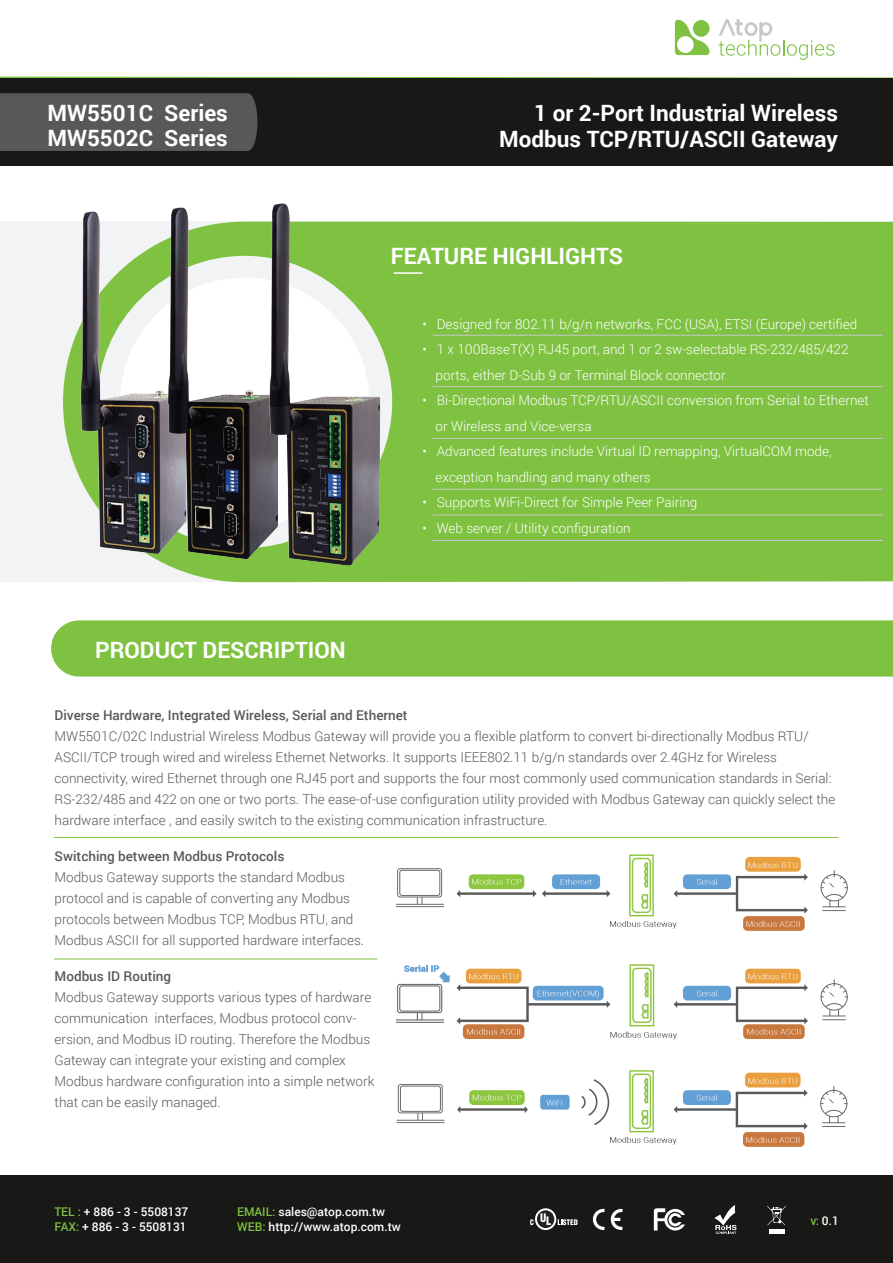
<style>
.page{position:relative;width:893px;height:1263px;background:#fff}
.page>*{position:absolute;margin:0;border:0;box-sizing:border-box;transform-origin:0 0}
.t1{font:700 22.5px/25.5px "Roboto";color:#fff;text-align:right}
.t2{font:300 13.5px/21px "Roboto";color:#57585a}
.t3{font:300 13.5px/25.5px "Roboto";color:#fff}
.t4{font:500 13.5px "Roboto";color:#57585a}
.t5{font:500 12px/15px "Roboto";color:#fff}
.s1{color:#7fc241}
</style>
<div class="page">
<svg style="left:0;top:76px;width:893px;height:3px"></svg>
<svg style="left:718px;top:19px;width:116px;height:41px"></svg>
<svg style="left:675px;top:19px;width:35px;height:36px"></svg>
<div style="left:0;top:1176px;width:893px;height:87px;background:#181817"></div>
<svg style="left:611px;top:1209px;width:11px;height:21px"></svg>
<svg style="left:593px;top:1209px;width:11px;height:21px"></svg>
<svg style="left:654px;top:1208px;width:31px;height:22px"></svg>
<svg style="left:714px;top:1205px;width:22px;height:29px"></svg>
<hr style="left:769px;top:1229px;width:15px;height:4px;background:#fff">
<svg style="left:767px;top:1205px;width:19px;height:20px"></svg>
<svg style="left:558px;top:1219px;width:19px;height:6px"></svg>
<svg style="left:535px;top:1208px;width:21px;height:22px"></svg>
<div style="left:537px;top:1210px;width:17px;height:18px;background:#231f20;border-radius:50%"></div>
<svg style="left:540px;top:1213px;width:11px;height:12px"></svg>
<svg style="left:530px;top:1219px;width:4px;height:6px"></svg>
<div style="left:0;top:222px;width:893px;height:360px;background:#f2f3f4"></div>
<div style="left:198px;top:222px;width:695px;height:360px;background:#7fc241"></div>
<div style="left:0;top:79px;width:893px;height:87px;background:#181817"></div>
<hr style="left:54px;top:837px;width:784px;height:1px;background:#7fc241">
<hr style="left:54px;top:959px;width:323px;height:1px;background:#7fc241">
<div style="left:51px;top:620px;width:842px;height:57px;background:#7fc241"></div>
<hr style="left:433px;top:335px;width:450px;height:1px;background:#c7c8ca">
<hr style="left:433px;top:386px;width:450px;height:1px;background:#c7c8ca">
<hr style="left:433px;top:438px;width:450px;height:1px;background:#c7c8ca">
<hr style="left:433px;top:489px;width:450px;height:1px;background:#c7c8ca">
<hr style="left:433px;top:540px;width:450px;height:1px;background:#c7c8ca">
<hr style="left:433px;top:515px;width:450px;height:1px;background:#c7c8ca">
<div style="left:0;top:93px;width:258px;height:58px;background:#57585a"></div>
<img style="left:27px;top:211px;width:197px;height:365px">
<img style="left:127px;top:207px;width:97px;height:368px">
<img style="left:224px;top:203px;width:200px;height:375px">
<img style="left:396px;top:854px;width:452px;height:186px">
<img style="left:396px;top:1070px;width:452px;height:77px">
<h1 class="t1" style="left:47px;top:99px;width:182px;text-align:left">MW5501C Series<br>MW5502C Series</h1>
<h1 class="t1" style="left:95px;top:637px;width:252px">PRODUCT DESCRIPTION</h1>
<h1 class="t1" style="left:499px;top:100px;width:340px">1 or 2-Port Industrial Wireless<br>Modbus TCP/RTU/ASCII Gateway</h1>
<h1 class="t1" style="left:391px;top:242px;width:234px">FEATURE HIGHLIGHTS</h1>
<p class="t3" style="left:422px;top:311px;width:436px">• Designed for 802.11 b/g/n networks, FCC (USA), ETSI (Europe) certified</p>
<p class="t3" style="left:436px;top:336px;width:414px;text-indent:-13px">• 1 x 100BaseT(X) RJ45 port, and 1 or 2 sw-selectable RS-232/485/422 ports, either D-Sub 9 or Terminal Block connector</p>
<p class="t3" style="left:436px;top:387px;width:435px;text-indent:-13px">• Bi-Directional Modbus TCP/RTU/ASCII conversion from Serial to Ethernet or Wireless and Vice-versa</p>
<p class="t3" style="left:436px;top:438px;width:398px;text-indent:-13px">• Advanced features include Virtual ID remapping, VirtualCOM mode, exception handling and many others</p>
<p class="t3" style="left:422px;top:489px;width:276px">• Supports WiFi-Direct for Simple Peer Pairing</p>
<p class="t3" style="left:422px;top:515px;width:210px">• Web server / Utility configuration</p>
<p class="t4" style="left:55px;top:706px;width:355px">Diverse Hardware, Integrated Wireless, Serial and Ethernet</p>
<p class="t2" style="left:55px;top:725px;width:782px">MW5501C/02C Industrial Wireless Modbus Gateway will provide you a flexible platform to convert bi-directionally Modbus RTU/ ASCII/TCP trough wired and wireless Ethernet Networks. It supports IEEE802.11 b/g/n standards over 2.4GHz for Wireless connectivity, wired Ethernet through one RJ45 port and supports the four most commonly used communication standards in Serial:<br>RS-232/485 and 422 on one or two ports. The ease-of-use configuration utility provided with Modbus Gateway can quickly select the hardware interface , and easily switch to the existing communication infrastructure.</p>
<p class="t4" style="left:55px;top:847px;width:231px">Switching between Modbus Protocols</p>
<p class="t2" style="left:55px;top:866px;width:311px">Modbus Gateway supports the standard Modbus protocol and is capable of converting any Modbus protocols between Modbus TCP, Modbus RTU, and Modbus ASCII for all supported hardware interfaces.</p>
<p class="t4" style="left:55px;top:967px;width:118px">Modbus ID Routing</p>
<p class="t2" style="left:55px;top:986px;width:321px">Modbus Gateway supports various types of hardware communication interfaces, Modbus protocol conv&shy;ersion, and Modbus ID routing. Therefore the Modbus Gateway can integrate your existing and complex Modbus hardware configuration into a simple network that can be easily managed.</p>
<p class="t5" style="left:54px;top:1204px;width:136px"><span class="s1">TEL :</span> + 886 - 3 - 5508137<br><span class="s1">FAX:</span> + 886 - 3 - 5508131</p>
<p class="t5" style="left:237px;top:1204px;width:165px"><span class="s1">EMAIL:</span> sales@atop.com.tw<br><span class="s1">WEB:</span> http://www.atop.com.tw</p>
<p class="t5" style="left:811px;top:1212px;width:30px"><span class="s1">v:</span> 0.1</p>
</div>
